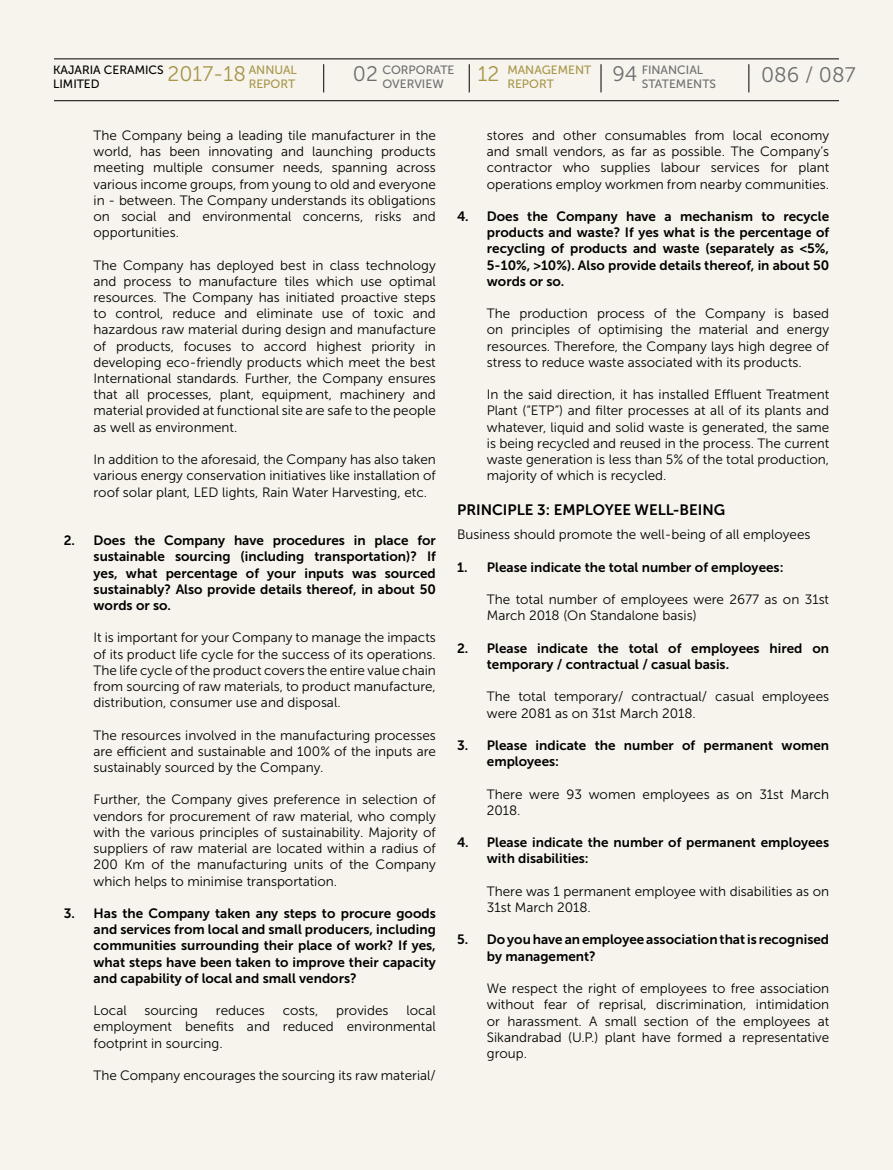
<style>
.page{position:relative;width:893px;height:1170px;background:#fff}
.page>*{position:absolute;margin:0;border:0;box-sizing:border-box;transform-origin:0 0}
.t1{font:21px "Museo Sans 300";color:#6d6e70}
.t2{font:21px "Museo Sans 300";color:#a79549}
.t3{font:15px "Museo Sans 700";color:#000}
.t4{font:13.5px/16.2px "Museo Sans 300";color:#000;text-align:justify}
.t5{font:13.5px/16.2px "Museo Sans 700";color:#000}
.t6{font:12px/14.4px "Museo Sans 500";color:#6d6e70}
.t7{font:12px/14.4px "Museo Sans 500";color:#a79549}
.t8{font:12px/14.4px "Museo Sans 500";color:#000}
</style>
<div class="page">
<div style="left:0;top:0;width:893px;height:1169px;background:#f6f4ec"></div>
<hr style="left:54px;top:58px;width:785px;height:1px;background:#000">
<hr style="left:54px;top:100px;width:785px;height:1px;background:#000">
<svg style="left:323px;top:64px;width:1px;height:28px"></svg>
<svg style="left:469px;top:64px;width:1px;height:28px"></svg>
<svg style="left:601px;top:64px;width:1px;height:28px"></svg>
<svg style="left:748px;top:64px;width:1px;height:28px"></svg>
<p class="t8" style="left:53px;top:62px;width:112px">KAJARIA CERAMICS<br>LIMITED</p>
<p class="t7" style="left:249px;top:62px;width:50px">ANNUAL<br>REPORT</p>
<p class="t6" style="left:382px;top:62px;width:73px">CORPORATE<br>OVERVIEW</p>
<p class="t7" style="left:507px;top:62px;width:85px">MANAGEMENT<br>REPORT</p>
<p class="t6" style="left:642px;top:62px;width:76px">FINANCIAL<br>STATEMENTS</p>
<h1 class="t2" style="left:168px;top:62px;width:80px">2017-18</h1>
<h1 class="t1" style="left:353px;top:62px;width:26px">02</h1>
<h1 class="t2" style="left:478px;top:62px;width:23px">12</h1>
<h1 class="t1" style="left:612px;top:62px;width:27px">94</h1>
<h1 class="t1" style="left:761px;top:63px;width:96px">086 / 087</h1>
<p class="t4" style="left:94px;top:127px;width:344px">The Company being a leading tile manufacturer in the world, has been innovating and launching products meeting multiple consumer needs, spanning across various income groups, from young to old and everyone in - between. The Company understands its obligations on social and environmental concerns, risks and opportunities.</p>
<p class="t4" style="left:94px;top:257px;width:344px">The Company has deployed best in class technology and process to manufacture tiles which use optimal resources. The Company has initiated proactive steps to control, reduce and eliminate use of toxic and hazardous raw material during design and manufacture of products, focuses to accord highest priority in developing eco-friendly products which meet the best International standards. Further, the Company ensures that all processes, plant, equipment, machinery and material provided at functional site are safe to the people as well as environment.</p>
<p class="t4" style="left:94px;top:451px;width:344px">In addition to the aforesaid, the Company has also taken various energy conservation initiatives like installation of roof solar plant, LED lights, Rain Water Harvesting, etc.</p>
<p class="t5" style="left:94px;top:532px;width:344px;text-align:justify;text-indent:-30px">2. Does the Company have procedures in place for sustainable sourcing (including transportation)? If yes, what percentage of your inputs was sourced sustainably? Also provide details thereof, in about 50 words or so.</p>
<p class="t4" style="left:94px;top:629px;width:344px">It is important for your Company to manage the impacts of its product life cycle for the success of its operations.<br>The life cycle of the product covers the entire value chain from sourcing of raw materials, to product manufacture, distribution, consumer use and disposal.</p>
<p class="t4" style="left:94px;top:727px;width:344px">The resources involved in the manufacturing processes are efficient and sustainable and 100% of the inputs are sustainably sourced by the Company.</p>
<p class="t4" style="left:94px;top:791px;width:344px">Further, the Company gives preference in selection of vendors for procurement of raw material, who comply with the various principles of sustainability. Majority of suppliers of raw material are located within a radius of 200 Km of the manufacturing units of the Company which helps to minimise transportation.</p>
<p class="t5" style="left:94px;top:905px;width:344px;text-align:justify;text-indent:-30px">3. Has the Company taken any steps to procure goods and services from local and small producers, including communities surrounding their place of work? If yes, what steps have been taken to improve their capacity and capability of local and small vendors?</p>
<p class="t4" style="left:94px;top:1002px;width:35px">Local</p>
<p class="t4" style="left:145px;top:1002px;width:55px">sourcing</p>
<p class="t4" style="left:216px;top:1002px;width:50px">reduces</p>
<p class="t4" style="left:283px;top:1002px;width:37px">costs,</p>
<p class="t4" style="left:336px;top:1002px;width:54px">provides</p>
<p class="t4" style="left:94px;top:1002px;width:344px;text-indent:313px">local employment benefits and reduced environmental footprint in sourcing.</p>
<p class="t4" style="left:94px;top:1067px;width:344px">The Company encourages the sourcing its raw material/</p>
<p class="t4" style="left:487px;top:127px;width:344px">stores and other consumables from local economy and small vendors, as far as possible. The Company’s contractor who supplies labour services for plant operations employ workmen from nearby communities.</p>
<p class="t5" style="left:487px;top:208px;width:344px;text-align:justify;text-indent:-30px">4. Does the Company have a mechanism to recycle products and waste? If yes what is the percentage of recycling of products and waste (separately as &lt;5%, 5-10%, &gt;10%). Also provide details thereof, in about 50 words or so.</p>
<p class="t4" style="left:487px;top:305px;width:344px">The production process of the Company is based on principles of optimising the material and energy resources. Therefore, the Company lays high degree of stress to reduce waste associated with its products.</p>
<p class="t4" style="left:487px;top:386px;width:344px">In the said direction, it has installed Effluent Treatment Plant (“ETP”) and filter processes at all of its plants and whatever, liquid and solid waste is generated, the same is being recycled and reused in the process. The current waste generation is less than 5% of the total production, majority of which is recycled.</p>
<p class="t3" style="left:457px;top:501px;width:270px">PRINCIPLE 3: EMPLOYEE WELL-BEING</p>
<p class="t4" style="left:457px;top:526px;width:355px">Business should promote the well-being of all employees</p>
<p class="t5" style="left:457px;top:559px;width:328px">1. Please indicate the total number of employees:</p>
<p class="t4" style="left:487px;top:591px;width:344px">The total number of employees were 2677 as on 31st<br>March 2018 (On Standalone basis)</p>
<p class="t5" style="left:487px;top:640px;width:344px;text-indent:-30px">2. Please indicate the total of employees hired on temporary / contractual / casual basis.</p>
<p class="t4" style="left:487px;top:688px;width:344px">The total temporary/ contractual/ casual employees were 2081 as on 31st March 2018.</p>
<p class="t5" style="left:487px;top:737px;width:344px;text-indent:-30px">3. Please indicate the number of permanent women employees:</p>
<p class="t4" style="left:487px;top:785px;width:344px">There were 93 women employees as on 31st March<br>2018.</p>
<p class="t5" style="left:487px;top:834px;width:344px;text-indent:-30px">4. Please indicate the number of permanent employees with disabilities:</p>
<p class="t4" style="left:487px;top:883px;width:344px">There was 1 permanent employee with disabilities as on<br>31st March 2018.</p>
<p class="t5" style="left:487px;top:931px;width:344px;text-indent:-30px">5. Do you have an employee association that is recognised by management?</p>
<p class="t4" style="left:487px;top:980px;width:344px">We respect the right of employees to free association without fear of reprisal, discrimination, intimidation or harassment. A small section of the employees at Sikandrabad (U.P.) plant have formed a representative group.</p>
</div>
